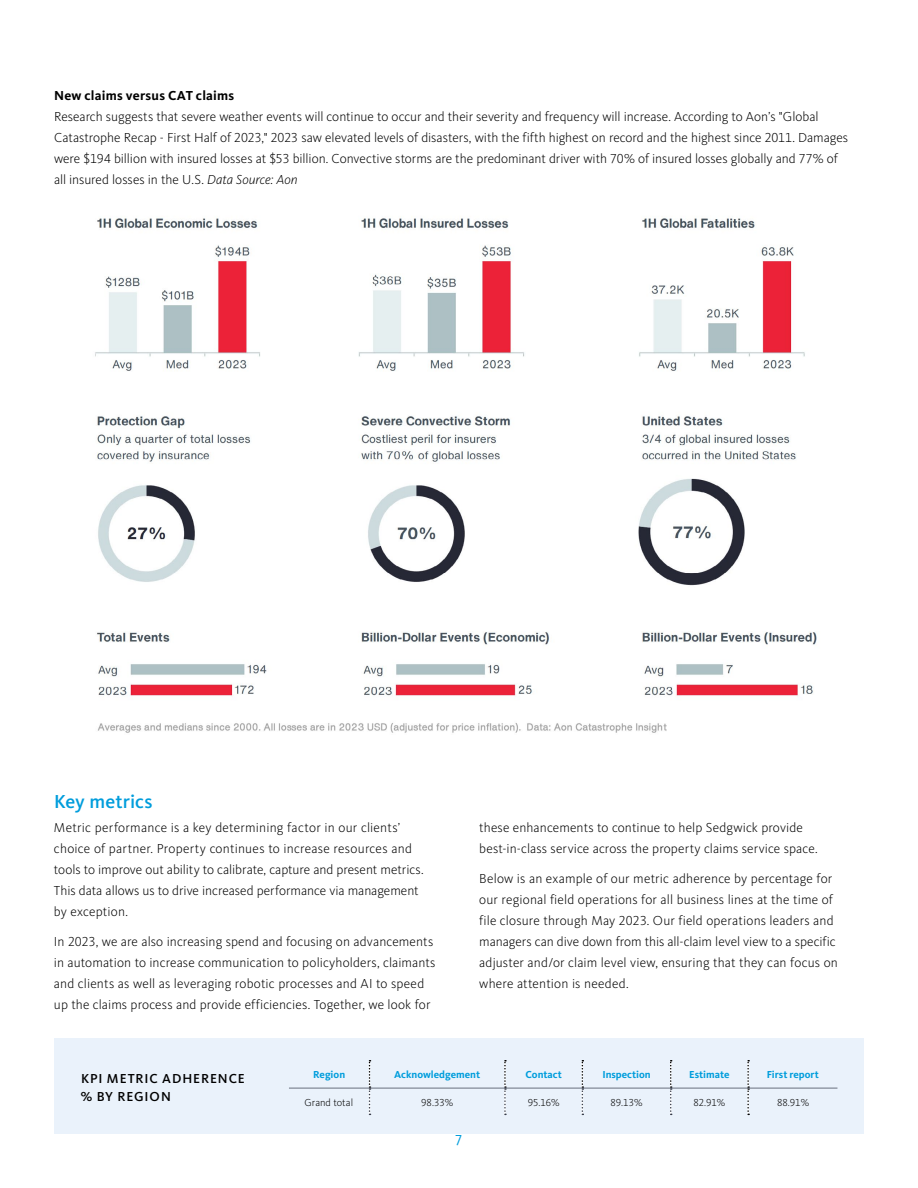
<style>
.page{position:relative;width:918px;height:1188px;background:#fff}
.page>*{position:absolute;margin:0;border:0;box-sizing:border-box;transform-origin:0 0}
.t1{font:500 19.5px "Kievit OT";letter-spacing:.005em;color:#009ddc}
.t2{font:15px "Kievit OT";color:#009ddc}
.t3{font:300 13.5px/21px "Kievit OT";letter-spacing:.005em;color:#000}
.t4{font:500 13.5px/18px "Kievit OT";letter-spacing:.065em;color:#000}
.t5{font:700 13.5px "Kievit OT";letter-spacing:.015em;color:#000}
.t6{font:700 10.5px "Kievit OT";color:#009ddc}
.t7{font:300 10.5px "Kievit OT";color:#000}
.s1{font-style:italic}
</style>
<div class="page">
<img style="left:95px;top:218px;width:722px;height:515px">
<div style="left:54px;top:1039px;width:810px;height:95px;background:#eaf2fb"></div>
<hr style="left:289px;top:1088px;width:81px;height:1px;background:#686f7d">
<hr style="left:370px;top:1088px;width:135px;height:1px;background:#686f7d">
<hr style="left:505px;top:1088px;width:77px;height:1px;background:#686f7d">
<hr style="left:582px;top:1088px;width:89px;height:1px;background:#686f7d">
<hr style="left:671px;top:1088px;width:77px;height:1px;background:#686f7d">
<svg style="left:369px;top:1060px;width:2px;height:55px"></svg>
<svg style="left:504px;top:1060px;width:2px;height:55px"></svg>
<svg style="left:582px;top:1060px;width:1px;height:55px"></svg>
<svg style="left:670px;top:1060px;width:2px;height:55px"></svg>
<svg style="left:747px;top:1060px;width:2px;height:55px"></svg>
<hr style="left:748px;top:1088px;width:89px;height:1px;background:#686f7d">
<p class="t5" style="left:54px;top:87px;width:182px">New claims versus CAT claims</p>
<p class="t3" style="left:54px;top:105px;width:796px">Research suggests that severe weather events will continue to occur and their severity and frequency will increase. According to Aon’s "Global Catastrophe Recap - First Half of 2023," 2023 saw elevated levels of disasters, with the fifth highest on record and the highest since 2011. Damages were $194 billion with insured losses at $53 billion. Convective storms are the predominant driver with 70% of insured losses globally and 77% of all insured losses in the U.S. <span class="s1">Data Source: Aon</span></p>
<h1 class="t1" style="left:54px;top:790px;width:100px">Key metrics</h1>
<p class="t3" style="left:54px;top:817px;width:371px">Metric performance is a key determining factor in our clients’ choice of partner. Property continues to increase resources and tools to improve out ability to calibrate, capture and present metrics.<br>This data allows us to drive increased performance via management by exception.</p>
<p class="t3" style="left:54px;top:931px;width:383px">In 2023, we are also increasing spend and focusing on advancements in automation to increase communication to policyholders, claimants and clients as well as leveraging robotic processes and AI to speed up the claims process and provide efficiencies. Together, we look for</p>
<p class="t3" style="left:479px;top:817px;width:340px">these enhancements to continue to help Sedgwick provide best-in-class service across the property claims service space.</p>
<p class="t3" style="left:479px;top:868px;width:360px">Below is an example of our metric adherence by percentage for our regional field operations for all business lines at the time of file closure through May 2023. Our field operations leaders and managers can dive down from this all-claim level view to a specific adjuster and/or claim level view, ensuring that they can focus on where attention is needed.</p>
<p class="t4" style="left:81px;top:1069px;width:165px">KPI METRIC ADHERENCE % BY REGION</p>
<p class="t6" style="left:313px;top:1068px;width:33px">Region</p>
<p class="t6" style="left:394px;top:1068px;width:87px">Acknowledgement</p>
<p class="t6" style="left:526px;top:1068px;width:38px">Contact</p>
<p class="t6" style="left:602px;top:1068px;width:50px">Inspection</p>
<p class="t6" style="left:689px;top:1068px;width:42px">Estimate</p>
<p class="t6" style="left:767px;top:1068px;width:54px">First report</p>
<p class="t7" style="left:305px;top:1096px;width:50px">Grand total</p>
<p class="t7" style="left:421px;top:1096px;width:33px">98.33%</p>
<p class="t7" style="left:528px;top:1096px;width:33px">95.16%</p>
<p class="t7" style="left:611px;top:1096px;width:33px">89.13%</p>
<p class="t7" style="left:693px;top:1096px;width:33px">82.91%</p>
<p class="t7" style="left:777px;top:1096px;width:33px">88.91%</p>
<p class="t2" style="left:456px;top:1131px;width:8px">7</p>
</div>
